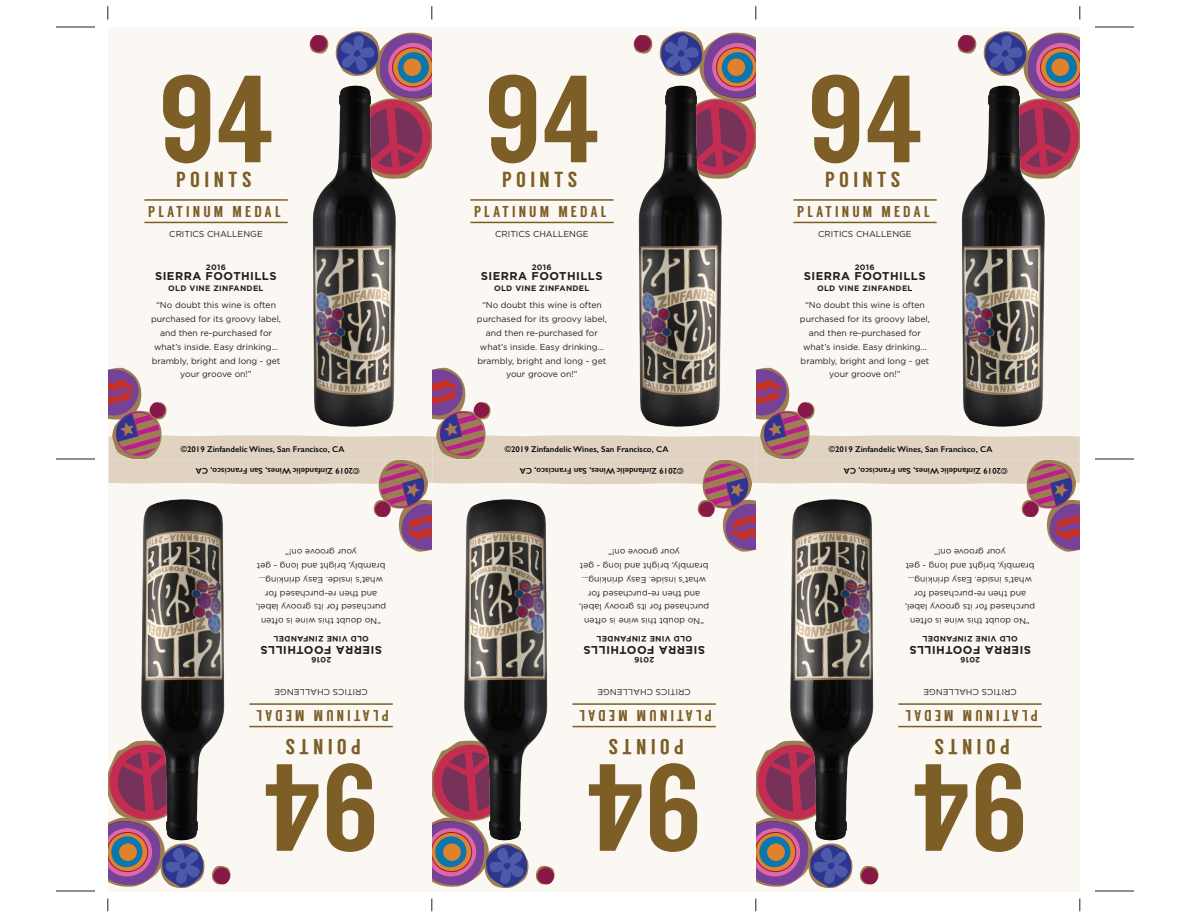
<style>
.page{position:relative;width:1188px;height:918px;background:#fff}
.page>*{position:absolute;margin:0;border:0;box-sizing:border-box;transform-origin:0 0}
.t1{font:123.6px "Langdon";color:#7c5e26}
.t2{font:21.75px "Langdon";letter-spacing:.2em;color:#7c5e26}
.t3{font:15.75px "Langdon";letter-spacing:.2em;color:#7c5e26}
.t4{font:700 11.4px "Gotham";letter-spacing:.04em;color:#231f20}
.t5{font:8.7px/13.8px "Gotham";color:#231f20;text-align:center}
.t6{font:600 8.4px "Gill Sans";letter-spacing:.005em;color:#090b0a}
.t7{font:700 7.8px "Gotham";letter-spacing:.04em;color:#231f20}
</style>
<div class="page">
<div style="left:108px;top:27px;width:972px;height:865px;background:#fbf8f3"></div>
<svg style="left:633px;top:31px;width:123px;height:139px"></svg>
<svg style="left:957px;top:31px;width:123px;height:139px"></svg>
<svg style="left:756px;top:750px;width:123px;height:139px"></svg>
<svg style="left:432px;top:751px;width:123px;height:138px"></svg>
<svg style="left:108px;top:750px;width:123px;height:139px"></svg>
<svg style="left:309px;top:31px;width:123px;height:139px"></svg>
<svg style="left:108px;top:367px;width:972px;height:185px"></svg>
<hr style="left:144px;top:199px;width:144px;height:2px;background:#7c5e26">
<hr style="left:144px;top:222px;width:144px;height:1px;background:#7c5e26">
<img style="left:292px;top:74px;width:126px;height:371px">
<hr style="left:470px;top:199px;width:144px;height:2px;background:#7c5e26">
<hr style="left:470px;top:222px;width:144px;height:1px;background:#7c5e26">
<img style="left:618px;top:74px;width:126px;height:371px">
<hr style="left:793px;top:199px;width:144px;height:2px;background:#7c5e26">
<hr style="left:793px;top:222px;width:144px;height:1px;background:#7c5e26">
<img style="left:941px;top:74px;width:126px;height:371px">
<hr style="left:898px;top:726px;width:144px;height:1px;background:#7c5e26">
<hr style="left:898px;top:703px;width:144px;height:2px;background:#7c5e26">
<img style="left:768px;top:482px;width:127px;height:371px">
<hr style="left:572px;top:726px;width:144px;height:1px;background:#7c5e26">
<hr style="left:572px;top:703px;width:144px;height:2px;background:#7c5e26">
<img style="left:442px;top:482px;width:127px;height:371px">
<hr style="left:249px;top:726px;width:144px;height:1px;background:#7c5e26">
<hr style="left:249px;top:703px;width:144px;height:2px;background:#7c5e26">
<img style="left:119px;top:482px;width:127px;height:371px">
<hr style="left:56px;top:27px;width:39px;height:1px;background:#231f20">
<hr style="left:1095px;top:27px;width:39px;height:1px;background:#231f20">
<hr style="left:56px;top:459px;width:39px;height:1px;background:#231f20">
<hr style="left:1095px;top:459px;width:39px;height:1px;background:#231f20">
<svg style="left:108px;top:6px;width:1px;height:13px"></svg>
<svg style="left:432px;top:6px;width:1px;height:13px"></svg>
<svg style="left:756px;top:6px;width:1px;height:13px"></svg>
<svg style="left:1080px;top:6px;width:1px;height:13px"></svg>
<svg style="left:108px;top:898px;width:1px;height:13px"></svg>
<svg style="left:432px;top:898px;width:1px;height:13px"></svg>
<svg style="left:756px;top:898px;width:1px;height:13px"></svg>
<svg style="left:1080px;top:898px;width:1px;height:13px"></svg>
<hr style="left:56px;top:891px;width:39px;height:1px;background:#231f20">
<hr style="left:1095px;top:891px;width:39px;height:1px;background:#231f20">
<h1 class="t1" style="left:158px;top:47px;width:118px">94</h1>
<h2 class="t2" style="left:176px;top:167px;width:77px">POINTS</h2>
<h3 class="t3" style="left:148px;top:202px;width:134px">PLATINUM MEDAL</h3>
<p class="t5" style="left:169px;top:227px;width:95px">CRITICS CHALLENGE</p>
<p class="t7" style="left:206px;top:262px;width:22px">2016</p>
<h3 class="t4" style="left:155px;top:269px;width:123px">SIERRA FOOTHILLS</h3>
<p class="t7" style="left:168px;top:283px;width:97px">OLD VINE ZINFANDEL</p>
<p class="t5" style="left:151px;top:298px;width:132px">“No doubt this wine is often purchased for its groovy label, and then re-purchased for what’s inside. Easy drinking... brambly, bright and long - get your groove on!”</p>
<h1 class="t1" style="left:484px;top:47px;width:118px">94</h1>
<h2 class="t2" style="left:502px;top:167px;width:77px">POINTS</h2>
<h3 class="t3" style="left:474px;top:202px;width:134px">PLATINUM MEDAL</h3>
<p class="t5" style="left:495px;top:227px;width:95px">CRITICS CHALLENGE</p>
<p class="t7" style="left:532px;top:262px;width:22px">2016</p>
<h3 class="t4" style="left:481px;top:269px;width:123px">SIERRA FOOTHILLS</h3>
<p class="t7" style="left:494px;top:283px;width:97px">OLD VINE ZINFANDEL</p>
<p class="t5" style="left:477px;top:298px;width:132px">“No doubt this wine is often purchased for its groovy label, and then re-purchased for what’s inside. Easy drinking... brambly, bright and long - get your groove on!”</p>
<h1 class="t1" style="left:807px;top:47px;width:118px">94</h1>
<h2 class="t2" style="left:825px;top:167px;width:77px">POINTS</h2>
<h3 class="t3" style="left:797px;top:202px;width:134px">PLATINUM MEDAL</h3>
<p class="t5" style="left:818px;top:227px;width:95px">CRITICS CHALLENGE</p>
<p class="t7" style="left:855px;top:262px;width:22px">2016</p>
<h3 class="t4" style="left:804px;top:269px;width:123px">SIERRA FOOTHILLS</h3>
<p class="t7" style="left:817px;top:283px;width:97px">OLD VINE ZINFANDEL</p>
<p class="t5" style="left:800px;top:298px;width:132px">“No doubt this wine is often purchased for its groovy label, and then re-purchased for what’s inside. Easy drinking... brambly, bright and long - get your groove on!”</p>
<p class="t6" style="left:181px;top:444px;width:165px">©2019 Zinfandelic Wines, San Francisco, CA</p>
<p class="t6" style="left:505px;top:444px;width:165px">©2019 Zinfandelic Wines, San Francisco, CA</p>
<p class="t6" style="left:829px;top:444px;width:165px">©2019 Zinfandelic Wines, San Francisco, CA</p>
<p class="t6" style="left:360px;top:476px;width:165px;rotate:-180deg">©2019 Zinfandelic Wines, San Francisco, CA</p>
<p class="t6" style="left:684px;top:476px;width:165px;rotate:-180deg">©2019 Zinfandelic Wines, San Francisco, CA</p>
<p class="t6" style="left:1008px;top:476px;width:165px;rotate:-180deg">©2019 Zinfandelic Wines, San Francisco, CA</p>
<p class="t5" style="left:386px;top:628px;width:132px;rotate:-180deg">“No doubt this wine is often purchased for its groovy label, and then re-purchased for what’s inside. Easy drinking... brambly, bright and long - get your groove on!”</p>
<p class="t7" style="left:331px;top:665px;width:22px;rotate:-180deg">2016</p>
<p class="t7" style="left:369px;top:644px;width:97px;rotate:-180deg">OLD VINE ZINFANDEL</p>
<h3 class="t4" style="left:382px;top:658px;width:123px;rotate:-180deg">SIERRA FOOTHILLS</h3>
<p class="t5" style="left:709px;top:628px;width:132px;rotate:-180deg">“No doubt this wine is often purchased for its groovy label, and then re-purchased for what’s inside. Easy drinking... brambly, bright and long - get your groove on!”</p>
<p class="t7" style="left:654px;top:665px;width:22px;rotate:-180deg">2016</p>
<p class="t7" style="left:692px;top:644px;width:97px;rotate:-180deg">OLD VINE ZINFANDEL</p>
<h3 class="t4" style="left:705px;top:658px;width:123px;rotate:-180deg">SIERRA FOOTHILLS</h3>
<p class="t5" style="left:1035px;top:628px;width:132px;rotate:-180deg">“No doubt this wine is often purchased for its groovy label, and then re-purchased for what’s inside. Easy drinking... brambly, bright and long - get your groove on!”</p>
<p class="t7" style="left:980px;top:665px;width:22px;rotate:-180deg">2016</p>
<p class="t7" style="left:1018px;top:644px;width:97px;rotate:-180deg">OLD VINE ZINFANDEL</p>
<h3 class="t4" style="left:1031px;top:658px;width:123px;rotate:-180deg">SIERRA FOOTHILLS</h3>
<p class="t5" style="left:368px;top:699px;width:95px;rotate:-180deg">CRITICS CHALLENGE</p>
<p class="t5" style="left:691px;top:699px;width:95px;rotate:-180deg">CRITICS CHALLENGE</p>
<p class="t5" style="left:1017px;top:699px;width:95px;rotate:-180deg">CRITICS CHALLENGE</p>
<h3 class="t3" style="left:389px;top:724px;width:134px;rotate:-180deg">PLATINUM MEDAL</h3>
<h3 class="t3" style="left:712px;top:724px;width:134px;rotate:-180deg">PLATINUM MEDAL</h3>
<h3 class="t3" style="left:1038px;top:724px;width:134px;rotate:-180deg">PLATINUM MEDAL</h3>
<h2 class="t2" style="left:361px;top:759px;width:77px;rotate:-180deg">POINTS</h2>
<h1 class="t1" style="left:379px;top:879px;width:118px;rotate:-180deg">94</h1>
<h2 class="t2" style="left:684px;top:759px;width:77px;rotate:-180deg">POINTS</h2>
<h1 class="t1" style="left:703px;top:879px;width:118px;rotate:-180deg">94</h1>
<h2 class="t2" style="left:1010px;top:759px;width:77px;rotate:-180deg">POINTS</h2>
<h1 class="t1" style="left:1028px;top:879px;width:118px;rotate:-180deg">94</h1>
</div>
